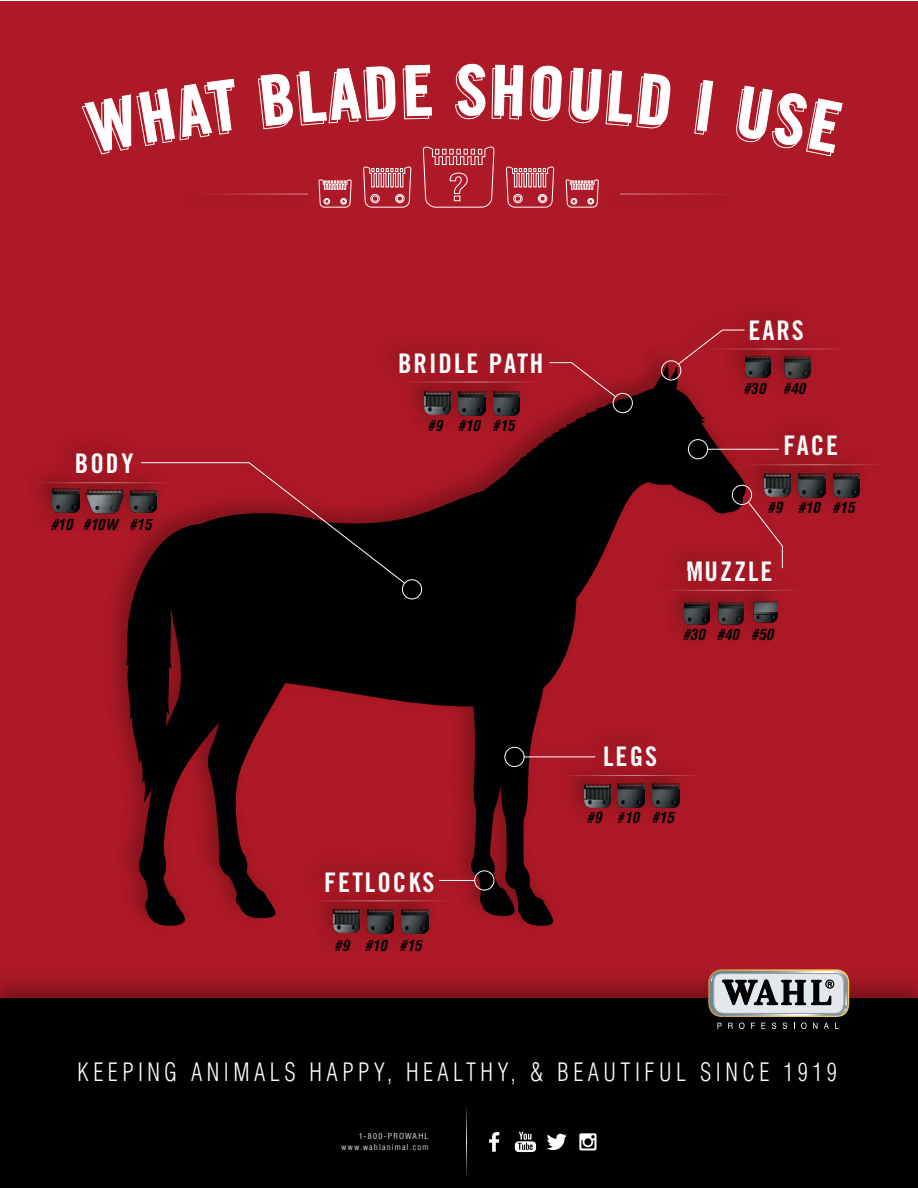
<style>
.page{position:relative;width:918px;height:1188px;background:#fff}
.page>*{position:absolute;margin:0;border:0;box-sizing:border-box;transform-origin:0 0}
.t1{font:27px "Trade Gothic LT Std Bd Cn 20";letter-spacing:.075em;color:#fff}
.t2{font:300 condensed 24.75px "Helvetica LT";letter-spacing:.2em;color:#fff;scale:.91 1}
.t3{font:italic 700 condensed 15px "Helvetica LT";color:#000103}
.t4{font:300 condensed 8.1px/10.6px "Helvetica LT";letter-spacing:.135em;color:#fff;text-align:right;scale:1.11 1}
</style>
<div class="page">
<div style="left:0;top:2px;width:918px;height:996px;background:#ad1926"></div>
<img style="left:0;top:979px;width:918px;height:19px">
<div style="left:0;top:998px;width:918px;height:190px;background:#000103"></div>
<svg style="left:125px;top:395px;width:577px;height:531px"></svg>
<img style="left:69px;top:421px;width:82px;height:31px">
<img style="left:33px;top:457px;width:62px;height:29px">
<img style="left:57px;top:459px;width:54px;height:27px">
<img style="left:87px;top:482px;width:24px;height:4px">
<img style="left:760px;top:318px;width:77px;height:31px">
<hr style="left:707px;top:349px;width:142px;height:1px;background:#fff">
<img style="left:760px;top:325px;width:66px;height:25px">
<hr style="left:741px;top:464px;width:142px;height:1px;background:#fff">
<img style="left:794px;top:442px;width:81px;height:28px">
<img style="left:573px;top:714px;width:102px;height:31px">
<img style="left:530px;top:745px;width:172px;height:46px">
<hr style="left:561px;top:775px;width:142px;height:1px;background:#fff">
<img style="left:622px;top:753px;width:73px;height:71px">
<img style="left:553px;top:782px;width:3px;height:42px">
<img style="left:610px;top:754px;width:51px;height:26px">
<img style="left:656px;top:528px;width:46px;height:32px">
<img style="left:629px;top:560px;width:73px;height:46px">
<hr style="left:660px;top:590px;width:142px;height:1px;background:#fff">
<img style="left:654px;top:573px;width:34px;height:24px">
<img style="left:688px;top:571px;width:35px;height:26px">
<img style="left:723px;top:586px;width:71px;height:11px">
<img style="left:294px;top:839px;width:158px;height:31px">
<img style="left:279px;top:870px;width:188px;height:46px">
<img style="left:302px;top:879px;width:143px;height:47px">
<img style="left:111px;top:432px;width:326px;height:183px">
<svg style="left:140px;top:462px;width:266px;height:122px"></svg>
<div style="left:402px;top:579px;width:20px;height:20px;border:1px solid #fff;border-radius:50%"></div>
<img style="left:519px;top:339px;width:129px;height:89px">
<svg style="left:549px;top:362px;width:68px;height:36px"></svg>
<div style="left:613px;top:393px;width:20px;height:20px;border:1px solid #fff;border-radius:50%"></div>
<img style="left:631px;top:306px;width:129px;height:89px">
<svg style="left:677px;top:329px;width:68px;height:36px"></svg>
<div style="left:661px;top:360px;width:20px;height:20px;border:1px solid #fff;border-radius:50%"></div>
<img style="left:702px;top:454px;width:96px;height:130px">
<svg style="left:747px;top:532px;width:36px;height:37px"></svg>
<div style="left:732px;top:485px;width:20px;height:20px;border:1px solid #fff;border-radius:50%"></div>
<img style="left:658px;top:409px;width:136px;height:65px">
<div style="left:688px;top:439px;width:20px;height:20px;border:1px solid #fff;border-radius:50%"></div>
<hr style="left:707px;top:449px;width:72px;height:1px;background:#fff">
<img style="left:474px;top:717px;width:136px;height:65px">
<div style="left:505px;top:747px;width:19px;height:20px;border:1px solid #fff;border-radius:50%"></div>
<hr style="left:524px;top:757px;width:71px;height:1px;background:#fff">
<img style="left:409px;top:840px;width:101px;height:66px">
<div style="left:474px;top:870px;width:20px;height:20px;border:1px solid #fff;border-radius:50%"></div>
<hr style="left:439px;top:880px;width:36px;height:1px;background:#fff">
<img style="left:52px;top:486px;width:47px;height:35px">
<img style="left:99px;top:486px;width:69px;height:63px">
<img style="left:652px;top:597px;width:126px;height:62px">
<img style="left:686px;top:597px;width:69px;height:62px">
<img style="left:556px;top:780px;width:31px;height:63px">
<img style="left:587px;top:780px;width:34px;height:63px">
<img style="left:621px;top:780px;width:69px;height:63px">
<img style="left:304px;top:908px;width:30px;height:29px">
<img style="left:334px;top:908px;width:35px;height:31px">
<img style="left:369px;top:908px;width:69px;height:33px">
<img style="left:737px;top:470px;width:30px;height:62px">
<img style="left:767px;top:470px;width:35px;height:62px">
<img style="left:802px;top:470px;width:58px;height:34px">
<img style="left:713px;top:350px;width:40px;height:63px">
<img style="left:753px;top:350px;width:60px;height:63px">
<svg style="left:82px;top:95px;width:49px;height:59px"></svg>
<svg style="left:137px;top:78px;width:98px;height:68px"></svg>
<svg style="left:258px;top:66px;width:137px;height:63px"></svg>
<svg style="left:403px;top:65px;width:29px;height:54px"></svg>
<svg style="left:455px;top:64px;width:30px;height:55px"></svg>
<svg style="left:492px;top:65px;width:31px;height:54px"></svg>
<svg style="left:530px;top:66px;width:32px;height:55px"></svg>
<svg style="left:569px;top:68px;width:102px;height:61px"></svg>
<svg style="left:694px;top:80px;width:19px;height:55px"></svg>
<svg style="left:736px;top:86px;width:107px;height:70px"></svg>
<hr style="left:466px;top:1104px;width:1px;height:75px;background:#fff">
<svg style="left:547px;top:1133px;width:20px;height:17px"></svg>
<svg style="left:489px;top:1132px;width:10px;height:20px"></svg>
<svg style="left:579px;top:1133px;width:17px;height:17px"></svg>
<svg style="left:515px;top:1132px;width:21px;height:20px"></svg>
<svg style="left:717px;top:1023px;width:5px;height:6px"></svg>
<svg style="left:728px;top:1023px;width:5px;height:6px"></svg>
<svg style="left:739px;top:1023px;width:6px;height:6px"></svg>
<svg style="left:751px;top:1023px;width:4px;height:6px"></svg>
<svg style="left:761px;top:1023px;width:5px;height:6px"></svg>
<svg style="left:772px;top:1023px;width:4px;height:6px"></svg>
<svg style="left:783px;top:1023px;width:4px;height:6px"></svg>
<svg style="left:801px;top:1023px;width:6px;height:6px"></svg>
<svg style="left:813px;top:1023px;width:4px;height:6px"></svg>
<svg style="left:824px;top:1023px;width:5px;height:6px"></svg>
<svg style="left:708px;top:969px;width:141px;height:48px;background:#a4a39f"></svg>
<svg style="left:363px;top:166px;width:48px;height:42px"></svg>
<svg style="left:318px;top:179px;width:34px;height:29px"></svg>
<svg style="left:506px;top:166px;width:48px;height:42px"></svg>
<svg style="left:566px;top:179px;width:33px;height:29px"></svg>
<svg style="left:423px;top:146px;width:72px;height:62px"></svg>
<img style="left:219px;top:181px;width:101px;height:27px">
<hr style="left:194px;top:194px;width:114px;height:1px;background:#fff">
<img style="left:595px;top:181px;width:116px;height:27px">
<hr style="left:620px;top:194px;width:114px;height:1px;background:#fff">
<img style="left:463px;top:360px;width:73px;height:71px">
<img style="left:394px;top:361px;width:35px;height:70px">
<img style="left:429px;top:361px;width:73px;height:26px">
<img style="left:397px;top:387px;width:31px;height:63px">
<img style="left:428px;top:387px;width:34px;height:63px">
<img style="left:462px;top:387px;width:69px;height:63px">
<h1 class="t1" style="left:75px;top:447px;width:60px">BODY</h1>
<p class="t3" style="left:50px;top:515px;width:103px">#10 #10W #15</p>
<h1 class="t1" style="left:398px;top:347px;width:147px">BRIDLE PATH</h1>
<p class="t3" style="left:427px;top:416px;width:89px">#9 #10 #15</p>
<h1 class="t1" style="left:324px;top:866px;width:112px">FETLOCKS</h1>
<p class="t3" style="left:334px;top:936px;width:89px">#9 #10 #15</p>
<h1 class="t1" style="left:748px;top:314px;width:57px">EARS</h1>
<p class="t3" style="left:743px;top:379px;width:64px">#30 #40</p>
<h1 class="t1" style="left:784px;top:429px;width:56px">FACE</h1>
<p class="t3" style="left:767px;top:498px;width:89px">#9 #10 #15</p>
<h1 class="t1" style="left:686px;top:555px;width:88px">MUZZLE</h1>
<p class="t3" style="left:682px;top:625px;width:93px">#30 #40 #50</p>
<h1 class="t1" style="left:603px;top:740px;width:56px">LEGS</h1>
<p class="t3" style="left:587px;top:808px;width:89px">#9 #10 #15</p>
<h2 class="t2" style="left:78px;top:1056px;width:836px">KEEPING ANIMALS HAPPY, HEALTHY, &amp; BEAUTIFUL SINCE 1919</h2>
<p class="t4" style="left:342px;top:1131px;width:80px">1-800-PROWAHL www.wahlanimal.com</p>
</div>
